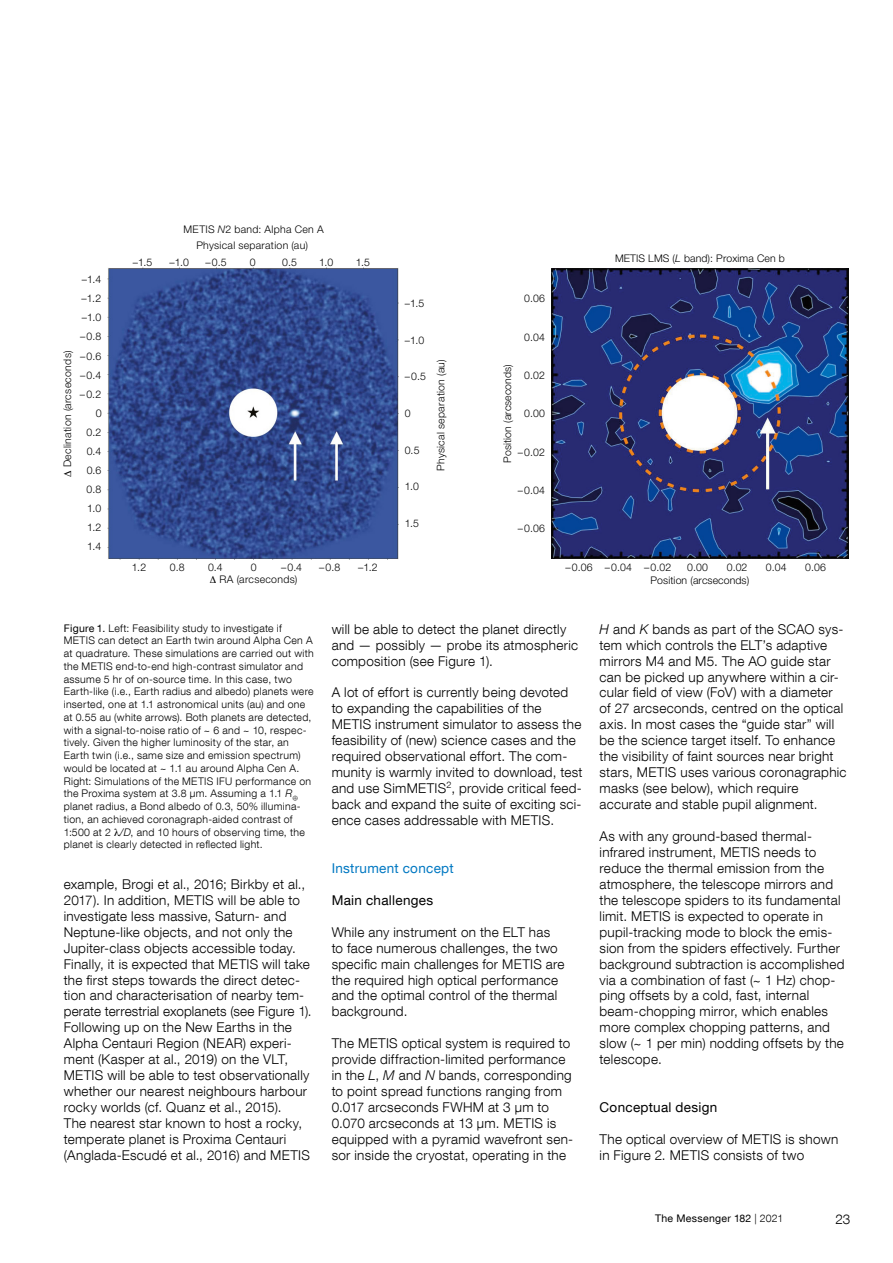
<style>
.page{position:relative;width:893px;height:1263px;background:#fff}
.page>*{position:absolute;margin:0;border:0;box-sizing:border-box;transform-origin:0 0}
._45_9pt{font:300 13.5px/15.9px "Helvetica Neue LT Com";letter-spacing:.02em;color:#000}
._55_9pt{font:13.5px "Helvetica Neue LT Com";letter-spacing:.02em;color:#000}
._55_9pt_blue{font:13.5px "Helvetica Neue LT Com";letter-spacing:.02em;color:#0078c2}
.t1{font:300 10.65px "Helvetica Neue LT Com";color:#000}
._45_7pt_ZA_3_mm{font:300 10.5px/12.8px "Helvetica Neue LT Com";letter-spacing:.03em;color:#000;text-align:justify}
._45_7pt_ZA_3_mm-2{font:300 10.5px/13.5px "Helvetica Neue LT Com";letter-spacing:.01em;color:#000;text-align:center}
.t2{font:10.5px "Helvetica Neue LT Com";letter-spacing:.03em;color:#000}
.s1{font-style:italic}
.s2{font-weight:400}
.s3{font-weight:300}
</style>
<div class="page">
<img style="left:107px;top:268px;width:292px;height:291px">
<img style="left:551px;top:268px;width:298px;height:290px">
<p class="_45_7pt_ZA_3_mm" style="left:184px;top:223px;width:142px">METIS <span class="s1">N</span>2 band: Alpha Cen A</p>
<p class="_45_7pt_ZA_3_mm" style="left:80px;top:270px;width:23px;line-height:19px">–1.4 –1.2 –1.0 –0.8 –0.6 –0.4 –0.2</p>
<p class="_45_7pt_ZA_3_mm" style="left:61px;top:467px;width:118px;rotate:-90deg">Declination (arcseconds)</p>
<p class="t1" style="left:96px;top:406px;width:7px">0</p>
<p class="_45_7pt_ZA_3_mm" style="left:86px;top:425px;width:16px">0.2</p>
<p class="_45_7pt_ZA_3_mm" style="left:87px;top:445px;width:16px">0.4</p>
<p class="_45_7pt_ZA_3_mm" style="left:87px;top:464px;width:16px">0.6</p>
<p class="_45_7pt_ZA_3_mm" style="left:87px;top:483px;width:16px">0.8</p>
<p class="_45_7pt_ZA_3_mm" style="left:87px;top:502px;width:16px">1.0</p>
<p class="_45_7pt_ZA_3_mm" style="left:87px;top:521px;width:16px">1.2</p>
<p class="_45_7pt_ZA_3_mm" style="left:87px;top:540px;width:16px">1.4</p>
<p class="_45_7pt_ZA_3_mm" style="left:196px;top:239px;width:113px">Physical separation (au)</p>
<p class="_45_7pt_ZA_3_mm" style="left:133px;top:255px;width:21px">–1.5</p>
<p class="_45_7pt_ZA_3_mm" style="left:170px;top:255px;width:21px">–1.0</p>
<p class="_45_7pt_ZA_3_mm" style="left:205px;top:255px;width:23px">–0.5</p>
<p class="_45_7pt_ZA_3_mm" style="left:250px;top:255px;width:7px">0</p>
<p class="_45_7pt_ZA_3_mm" style="left:282px;top:255px;width:16px">0.5</p>
<p class="_45_7pt_ZA_3_mm" style="left:319px;top:255px;width:16px">1.0</p>
<p class="_45_7pt_ZA_3_mm" style="left:356px;top:255px;width:16px">1.5</p>
<p class="_45_7pt_ZA_3_mm" style="left:132px;top:560px;width:16px">1.2</p>
<p class="_45_7pt_ZA_3_mm" style="left:170px;top:560px;width:16px">0.8</p>
<p class="_45_7pt_ZA_3_mm" style="left:208px;top:560px;width:16px">0.4</p>
<p class="_45_7pt_ZA_3_mm" style="left:251px;top:560px;width:7px">0</p>
<p class="_45_7pt_ZA_3_mm" style="left:281px;top:560px;width:23px">–0.4</p>
<p class="_45_7pt_ZA_3_mm" style="left:319px;top:560px;width:23px">–0.8</p>
<p class="_45_7pt_ZA_3_mm" style="left:358px;top:560px;width:21px">–1.2</p>
<p class="_45_7pt_ZA_3_mm" style="left:219px;top:573px;width:80px">RA (arcseconds)</p>
<p class="_45_7pt_ZA_3_mm" style="left:405px;top:297px;width:21px">–1.5</p>
<p class="_45_7pt_ZA_3_mm" style="left:405px;top:333px;width:21px">–1.0</p>
<p class="_45_7pt_ZA_3_mm" style="left:405px;top:370px;width:23px">–0.5</p>
<p class="_45_7pt_ZA_3_mm" style="left:405px;top:407px;width:7px">0</p>
<p class="_45_7pt_ZA_3_mm" style="left:405px;top:443px;width:16px">0.5</p>
<p class="_45_7pt_ZA_3_mm" style="left:405px;top:480px;width:16px">1.0</p>
<p class="_45_7pt_ZA_3_mm" style="left:434px;top:471px;width:113px;rotate:-90deg">Physical separation (au)</p>
<p class="_45_7pt_ZA_3_mm" style="left:405px;top:517px;width:16px">1.5</p>
<p class="_45_7pt_ZA_3_mm" style="left:524px;top:292px;width:22px">0.06</p>
<p class="_45_7pt_ZA_3_mm" style="left:524px;top:330px;width:22px">0.04</p>
<p class="_45_7pt_ZA_3_mm" style="left:524px;top:369px;width:22px">0.02</p>
<p class="_45_7pt_ZA_3_mm" style="left:524px;top:407px;width:22px">0.00</p>
<p class="_45_7pt_ZA_3_mm" style="left:518px;top:445px;width:29px">–0.02</p>
<p class="_45_7pt_ZA_3_mm-2" style="left:500px;top:463px;width:100px;rotate:-90deg">Position (arcseconds)</p>
<p class="_45_7pt_ZA_3_mm" style="left:518px;top:484px;width:29px">–0.04</p>
<p class="_45_7pt_ZA_3_mm" style="left:518px;top:522px;width:29px">–0.06</p>
<p class="_45_7pt_ZA_3_mm-2" style="left:615px;top:251px;width:171px">METIS LMS (<span class="s1">L</span> band): Proxima Cen b</p>
<p class="_45_7pt_ZA_3_mm" style="left:565px;top:560px;width:107px">–0.06 –0.04 –0.02</p>
<p class="_45_7pt_ZA_3_mm" style="left:805px;top:560px;width:22px">0.06</p>
<p class="_45_7pt_ZA_3_mm-2" style="left:650px;top:560px;width:100px">0.00<br>Position (arcseconds)</p>
<p class="_45_7pt_ZA_3_mm" style="left:727px;top:560px;width:22px">0.02</p>
<p class="_45_7pt_ZA_3_mm" style="left:766px;top:560px;width:22px">0.04</p>
<p class="_45_7pt_ZA_3_mm" style="left:64px;top:621px;width:252px;text-align:left"><span class="s2">Figure 1.</span> Left: Feasibility study to investigate if METIS can detect an Earth twin around Alpha Cen A at quadrature. These simulations are carried out with the METIS end-to-end high-contrast simulator and assume 5 hr of on-source time. In this case, two Earth-like (i.e., Earth radius and albedo) planets were inserted, one at 1.1 astronomical units (au) and one at 0.55 au (white arrows). Both planets are detected, with a signal-to-noise ratio of ~ 6 and ~ 10, respec&shy;tively. Given the higher luminosity of the star, an Earth twin (i.e., same size and emission spectrum) would be located at ~ 1.1 au around Alpha Cen A.<br>Right: Simulations of the METIS IFU performance on the Proxima system at 3.8 μm. Assuming a 1.1 <span class="s1">R</span><sub>⊕ </sub>planet radius, a Bond albedo of 0.3, 50% illumina&shy;tion, an achieved coronagraph-aided contrast of 1:500 at 2 <span class="s1">/D</span>, and 10 hours of observing time, the planet is clearly detected in reflected light.</p>
<p class="_45_9pt" style="left:64px;top:876px;width:249px">example, Brogi et al., 2016; Birkby et al., 2017). In addition, METIS will be able to investigate less massive, Saturn- and Neptune-like objects, and not only the Jupiter-class objects accessible today.<br>Finally, it is expected that METIS will take the first steps towards the direct detec&shy;tion and characterisation of nearby tem&shy;perate terrestrial exoplanets (see Figure 1).<br>Following up on the New Earths in the Alpha Centauri Region (NEAR) experi&shy;ment (Kasper at al., 2019) on the VLT, METIS will be able to test observationally whether our nearest neighbours harbour rocky worlds (cf. Quanz et al., 2015).<br>The nearest star known to host a rocky, temperate planet is Proxima Centauri (Anglada-Escudé et al., 2016) and METIS</p>
<p class="_45_9pt" style="left:332px;top:621px;width:248px">will be able to detect the planet directly and — possibly — probe its atmospheric composition (see Figure 1).</p>
<p class="_45_9pt" style="left:332px;top:684px;width:252px">A lot of effort is currently being devoted to expanding the capabilities of the METIS instrument simulator to assess the feasibility of (new) science cases and the required observational effort. The com&shy;munity is warmly invited to download, test and use SimMETIS<sup>2</sup>, provide critical feed&shy;back and expand the suite of exciting sci&shy;ence cases addressable with METIS.</p>
<p class="_55_9pt_blue" style="left:332px;top:860px;width:124px">Instrument concept</p>
<p class="_55_9pt" style="left:332px;top:892px;width:103px">Main challenges</p>
<p class="_45_9pt" style="left:332px;top:924px;width:234px">While any instrument on the ELT has to face numerous challenges, the two specific main challenges for METIS are the required high optical performance and the optimal control of the thermal background.</p>
<p class="_45_9pt" style="left:332px;top:1035px;width:243px">The METIS optical system is required to provide diffraction-limited performance in the <span class="s1">L</span>, <span class="s1">M</span> and <span class="s1">N</span> bands, corresponding to point spread functions ranging from 0.017 arcseconds FWHM at 3 μm to 0.070 arcseconds at 13 μm. METIS is equipped with a pyramid wavefront sen&shy;sor inside the cryostat, operating in the</p>
<p class="_45_9pt" style="left:600px;top:621px;width:249px"><span class="s1">H</span> and <span class="s1">K</span> bands as part of the SCAO sys&shy;tem which controls the ELT’s adaptive mirrors M4 and M5. The AO guide star can be picked up anywhere within a cir&shy;cular field of view (FoV) with a diameter of 27 arcseconds, centred on the optical axis. In most cases the “guide star” will be the science target itself. To enhance the visibility of faint sources near bright stars, METIS uses various coronagraphic masks (see below), which require accurate and stable pupil alignment.</p>
<p class="_45_9pt" style="left:600px;top:828px;width:246px">As with any ground-based thermal&shy;infrared instrument, METIS needs to reduce the thermal emission from the atmosphere, the telescope mirrors and the telescope spiders to its fundamental limit. METIS is expected to operate in pupil-tracking mode to block the emis&shy;sion from the spiders effectively. Further background subtraction is accomplished via a combination of fast (~ 1 Hz) chop&shy;ping offsets by a cold, fast, internal beam-chopping mirror, which enables more complex chopping patterns, and slow (~ 1 per min) nodding offsets by the telescope.</p>
<p class="_55_9pt" style="left:600px;top:1099px;width:119px">Conceptual design</p>
<p class="_45_9pt" style="left:600px;top:1131px;width:240px">The optical overview of METIS is shown in Figure 2. METIS consists of two</p>
<p class="t2" style="left:655px;top:1211px;width:130px">The Messenger 182 <span class="s3">| 2021</span></p>
<p class="_45_9pt" style="left:835px;top:1211px;width:17px">23</p>
</div>
